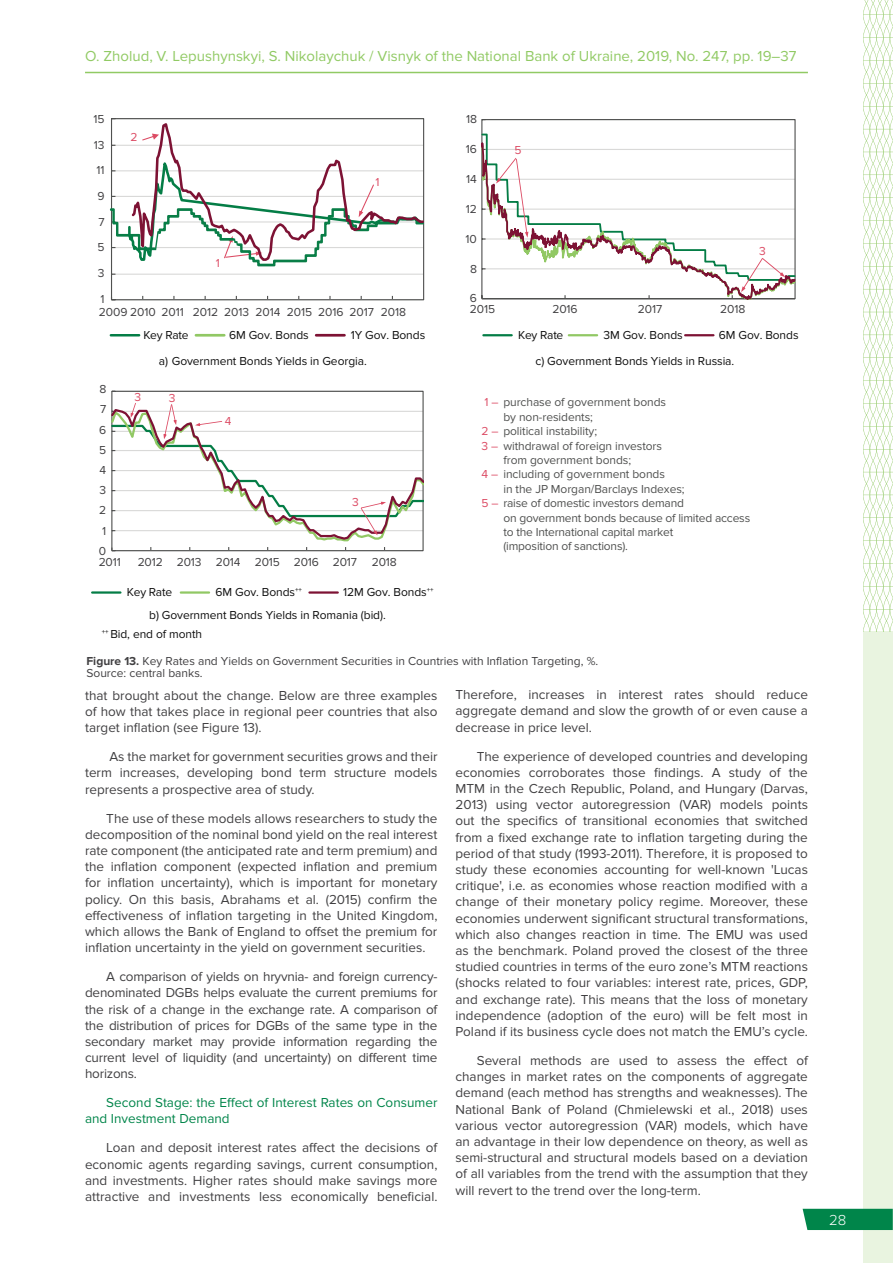
<style>
.page{position:relative;width:893px;height:1263px;background:#fff}
.page>*{position:absolute;margin:0;border:0;box-sizing:border-box;transform-origin:0 0}
.t1{font:15px "Proxima Nova";color:#91ca64}
.t2{font:300 15px "Proxima Nova";color:#fff}
.t3{font:13.5px/16.2px "Proxima Nova";color:#414042;text-align:justify}
.t4{font:13.5px/16.2px "Proxima Nova";color:#00854a}
.t5{font:12px "Proxima Nova";letter-spacing:-.005em;color:#505150}
.t6{font:12px/12px "Proxima Nova";letter-spacing:-.005em;color:#414042}
.t7{font:12px/19.5px "Proxima Nova";letter-spacing:-.005em;color:#0f0f0f}
.t8{font:12px "Proxima Nova";color:#dc4b64}
.s1{color:#dc4b64}
.s2{font-weight:700}
</style>
<div class="page">
<svg style="left:863px;top:0;width:30px;height:631px"></svg>
<div style="left:863px;top:631px;width:30px;height:632px;background:#e9f4e0"></div>
<div style="left:803px;top:1209px;width:90px;height:21px;background:#00854a"></div>
<hr style="left:85px;top:72px;width:723px;height:1px;background:#91ca64">
<svg style="left:111px;top:390px;width:313px;height:162px"></svg>
<svg style="left:111px;top:403px;width:312px;height:147px"></svg>
<svg style="left:110px;top:118px;width:315px;height:183px"></svg>
<svg style="left:481px;top:119px;width:314px;height:180px"></svg>
<hr style="left:483px;top:334px;width:29px;height:2px;background:#047d46">
<hr style="left:569px;top:334px;width:28px;height:2px;background:#91c864">
<hr style="left:685px;top:334px;width:28px;height:2px;background:#7d1234">
<hr style="left:92px;top:591px;width:28px;height:3px;background:#047d46">
<hr style="left:181px;top:591px;width:28px;height:3px;background:#91c864">
<hr style="left:309px;top:591px;width:29px;height:3px;background:#7d1234">
<svg style="left:741px;top:258px;width:44px;height:34px"></svg>
<svg style="left:496px;top:158px;width:32px;height:80px"></svg>
<hr style="left:111px;top:334px;width:28px;height:2px;background:#047d46">
<hr style="left:196px;top:334px;width:28px;height:3px;background:#91c864">
<hr style="left:316px;top:334px;width:28px;height:3px;background:#7d1234">
<svg style="left:110px;top:154px;width:19px;height:112px"></svg>
<svg style="left:129px;top:120px;width:296px;height:169px"></svg>
<p class="t1" style="left:85px;top:48px;width:713px">O. Zholud, V. Lepushynskyi, S. Nikolaychuk / Visnyk of the National Bank of Ukraine, 2019, No. 247, pp. 19–37</p>
<p class="t6" style="left:93px;top:113px;width:13px">15</p>
<p class="t6" style="left:94px;top:139px;width:12px">13</p>
<p class="t6" style="left:96px;top:164px;width:10px">11</p>
<p class="t6" style="left:97px;top:190px;width:9px">9</p>
<p class="t6" style="left:98px;top:216px;width:8px">7</p>
<p class="t6" style="left:97px;top:241px;width:9px">5</p>
<p class="t6" style="left:98px;top:267px;width:8px">3</p>
<p class="t6" style="left:100px;top:293px;width:6px">1</p>
<p class="t8" style="left:131px;top:130px;width:9px">2</p>
<p class="t8" style="left:216px;top:256px;width:6px">1</p>
<p class="t8" style="left:376px;top:175px;width:6px">1</p>
<p class="t6" style="left:99px;top:306px;width:309px">2009 2010 2011 2012 2013 2014 2015 2016 2017 2018</p>
<p class="t7" style="left:143px;top:325px;width:47px">Key Rate</p>
<p class="t7" style="left:229px;top:325px;width:81px">6M Gov. Bonds</p>
<p class="t7" style="left:351px;top:325px;width:76px">1Y Gov. Bonds</p>
<p class="t6" style="left:99px;top:383px;width:8px">8</p>
<p class="t6" style="left:100px;top:404px;width:8px">7</p>
<p class="t6" style="left:99px;top:424px;width:9px">6</p>
<p class="t6" style="left:99px;top:444px;width:9px">5</p>
<p class="t6" style="left:100px;top:464px;width:8px">4</p>
<p class="t6" style="left:100px;top:484px;width:8px">3</p>
<p class="t6" style="left:99px;top:505px;width:9px">2</p>
<p class="t6" style="left:102px;top:525px;width:6px">1</p>
<p class="t6" style="left:99px;top:545px;width:9px">0</p>
<p class="t8" style="left:134px;top:390px;width:8px">3</p>
<p class="t7" style="left:159px;top:352px;width:209px">a) Government Bonds Yields in Georgia.</p>
<p class="t8" style="left:169px;top:391px;width:8px">3</p>
<p class="t8" style="left:225px;top:414px;width:8px">4</p>
<p class="t8" style="left:352px;top:495px;width:8px">3</p>
<p class="t6" style="left:99px;top:556px;width:24px">2011</p>
<p class="t6" style="left:138px;top:556px;width:261px">2012 2013 2014 2015 2016 2017 2018</p>
<p class="t7" style="left:127px;top:582px;width:47px">Key Rate</p>
<p class="t7" style="left:215px;top:582px;width:88px">6M Gov. Bonds<sup>++</sup></p>
<p class="t7" style="left:343px;top:582px;width:92px">12M Gov. Bonds<sup>++</sup></p>
<p class="t7" style="left:102px;top:605px;width:286px;text-indent:48px">b) Government Bonds Yields in Romania (bid). <sup>++</sup> Bid, end of month</p>
<p class="t6" style="left:466px;top:113px;width:12px">18</p>
<p class="t6" style="left:466px;top:143px;width:13px">16</p>
<p class="t6" style="left:466px;top:173px;width:12px">14</p>
<p class="t6" style="left:466px;top:203px;width:13px">12</p>
<p class="t6" style="left:466px;top:233px;width:13px">10</p>
<p class="t6" style="left:470px;top:263px;width:8px">8</p>
<p class="t6" style="left:470px;top:292px;width:9px">6</p>
<p class="t8" style="left:515px;top:143px;width:9px">5</p>
<p class="t6" style="left:470px;top:303px;width:27px">2015</p>
<p class="t6" style="left:552px;top:303px;width:27px">2016</p>
<p class="t6" style="left:638px;top:303px;width:26px">2017</p>
<p class="t6" style="left:720px;top:303px;width:27px">2018</p>
<p class="t8" style="left:759px;top:244px;width:8px">3</p>
<p class="t7" style="left:518px;top:325px;width:47px">Key Rate</p>
<p class="t7" style="left:603px;top:325px;width:81px">3M Gov. Bonds</p>
<p class="t7" style="left:719px;top:325px;width:81px">6M Gov. Bonds</p>
<p class="t7" style="left:535px;top:352px;width:200px">c) Government Bonds Yields in Russia.</p>
<p class="t5" style="left:484px;top:396px;width:183px"><span class="s1">1 –</span> purchase of government bonds</p>
<p class="t5" style="left:503px;top:410px;width:91px">by non-residents;</p>
<p class="t5" style="left:481px;top:424px;width:117px"><span class="s1">2 –</span> political instability;</p>
<p class="t5" style="left:481px;top:439px;width:182px"><span class="s1">3 –</span> withdrawal of foreign investors</p>
<p class="t5" style="left:503px;top:453px;width:129px">from government bonds;</p>
<p class="t5" style="left:481px;top:468px;width:185px"><span class="s1">4 –</span> including of government bonds</p>
<p class="t5" style="left:503px;top:482px;width:183px">in the JP Morgan/Barclays Indexes;</p>
<p class="t5" style="left:481px;top:496px;width:204px"><span class="s1">5 –</span> raise of domestic investors demand</p>
<p class="t5" style="left:503px;top:511px;width:248px">on government bonds because of limited access</p>
<p class="t5" style="left:503px;top:525px;width:171px">to the International capital market</p>
<p class="t5" style="left:503px;top:540px;width:126px">(imposition of sanctions).</p>
<p class="t6" style="left:86px;top:655px;width:513px"><span class="s2">Figure 13.</span> Key Rates and Yields on Government Securities in Countries with Inflation Targeting, %.<br>Source: central banks.</p>
<p class="t3" style="left:85px;top:687px;width:354px">that brought about the change. Below are three examples of how that takes place in regional peer countries that also target inflation (see Figure 13).</p>
<p class="t3" style="left:85px;top:749px;width:354px;text-indent:24px">As the market for government securities grows and their term increases, developing bond term structure models represents a prospective area of study.</p>
<p class="t3" style="left:85px;top:810px;width:354px;text-indent:21px">The use of these models allows researchers to study the decomposition of the nominal bond yield on the real interest rate component (the anticipated rate and term premium) and the inflation component (expected inflation and premium for inflation uncertainty), which is important for monetary policy. On this basis, Abrahams et al. (2015) confirm the effectiveness of inflation targeting in the United Kingdom, which allows the Bank of England to offset the premium for inflation uncertainty in the yield on government securities.</p>
<p class="t3" style="left:85px;top:969px;width:354px;text-indent:21px">A comparison of yields on hryvnia- and foreign currency&shy;denominated DGBs helps evaluate the current premiums for the risk of a change in the exchange rate. A comparison of the distribution of prices for DGBs of the same type in the secondary market may provide information regarding the current level of liquidity (and uncertainty) on different time horizons.</p>
<p class="t4" style="left:85px;top:1095px;width:354px;text-indent:21px">Second Stage: the Effect of Interest Rates on Consumer and Investment Demand</p>
<p class="t3" style="left:85px;top:1140px;width:354px;text-indent:21px">Loan and deposit interest rates affect the decisions of economic agents regarding savings, current consumption, and investments. Higher rates should make savings more attractive and investments less economically beneficial.</p>
<p class="t3" style="left:455px;top:687px;width:354px">Therefore, increases in interest rates should reduce aggregate demand and slow the growth of or even cause a decrease in price level.</p>
<p class="t3" style="left:455px;top:748px;width:354px;text-indent:21px">The experience of developed countries and developing economies corroborates those findings. A study of the MTM in the Czech Republic, Poland, and Hungary (Darvas, 2013) using vector autoregression (VAR) models points out the specifics of transitional economies that switched from a fixed exchange rate to inflation targeting during the period of that study (1993-2011). Therefore, it is proposed to study these economies accounting for well-known 'Lucas critique', i.e. as economies whose reaction modified with a change of their monetary policy regime. Moreover, these economies underwent significant structural transformations, which also changes reaction in time. The EMU was used as the benchmark. Poland proved the closest of the three studied countries in terms of the euro zone’s MTM reactions (shocks related to four variables: interest rate, prices, GDP, and exchange rate). This means that the loss of monetary independence (adoption of the euro) will be felt most in Poland if its business cycle does not match the EMU’s cycle.</p>
<p class="t3" style="left:455px;top:1052px;width:354px;text-indent:21px">Several methods are used to assess the effect of changes in market rates on the components of aggregate demand (each method has strengths and weaknesses). The National Bank of Poland (Chmielewski et al., 2018) uses various vector autoregression (VAR) models, which have an advantage in their low dependence on theory, as well as semi-structural and structural models based on a deviation of all variables from the trend with the assumption that they will revert to the trend over the long-term.</p>
<p class="t2" style="left:829px;top:1211px;width:19px">28</p>
</div>
